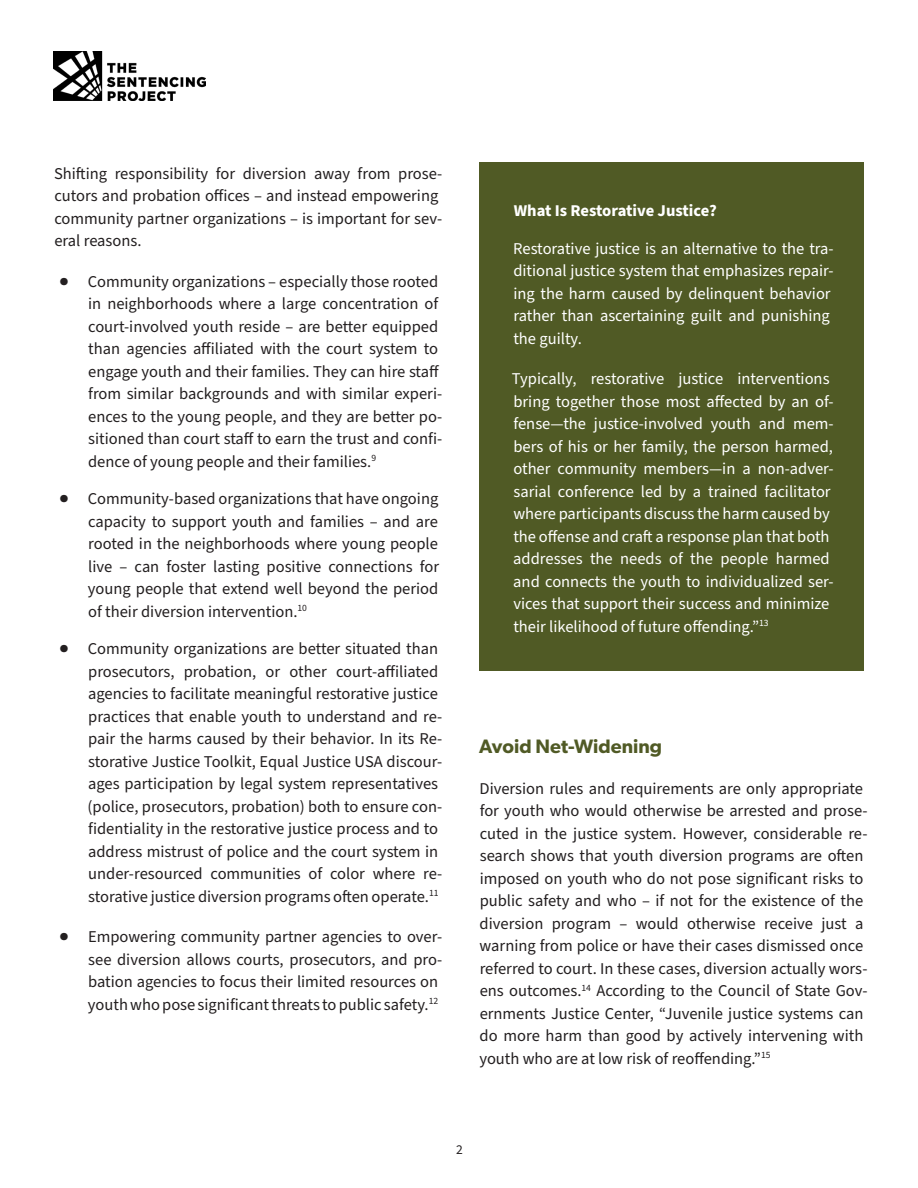
<style>
.page{position:relative;width:918px;height:1188px;background:#fff}
.page>*{position:absolute;margin:0;border:0;box-sizing:border-box;transform-origin:0 0}
.t1{font:600 19.5px "Gibson";color:#505a25}
.t2{font:16.5px/22.5px "Source Sans Pro";color:#231f20}
.t3{font:16.5px/22.5px "Source Sans Pro";color:#fff}
.t4{font:700 16.5px "Source Sans Pro";color:#fff}
.t5{font:13.5px "Source Sans Pro";color:#231f20}
</style>
<div class="page">
<img style="left:54px;top:52px;width:151px;height:48px">
<div style="left:479px;top:162px;width:385px;height:509px;background:#505a25"></div>
<p class="t2" style="left:54px;top:163px;width:390px">Shifting responsibility for diversion away from prose&shy;cutors and probation offices – and instead empowering community partner organizations – is important for sev&shy;eral reasons.</p>
<p class="t2" style="left:88px;top:271px;width:356px;text-indent:-29px">● Community organizations – especially those rooted in neighborhoods where a large concentration of court-involved youth reside – are better equipped than agencies affiliated with the court system to engage youth and their families. They can hire staff from similar backgrounds and with similar experi&shy;ences to the young people, and they are better po&shy;sitioned than court staff to earn the trust and confi&shy;dence of young people and their families.<sup>9</sup></p>
<p class="t2" style="left:88px;top:488px;width:353px;text-align:justify;text-indent:-29px">● Community-based organizations that have ongoing capacity to support youth and families – and are rooted in the neighborhoods where young people live – can foster lasting positive connections for young people that extend well beyond the period of their diversion intervention.<sup>10</sup></p>
<p class="t2" style="left:88px;top:638px;width:356px;text-indent:-28px">● Community organizations are better situated than prosecutors, probation, or other court-affiliated agencies to facilitate meaningful restorative justice practices that enable youth to understand and re&shy;pair the harms caused by their behavior. In its Re&shy;storative Justice Toolkit, Equal Justice USA discour&shy;ages participation by legal system representatives (police, prosecutors, probation) both to ensure con&shy;fidentiality in the restorative justice process and to address mistrust of police and the court system in under-resourced communities of color where re&shy;storative justice diversion programs often operate.<sup>11</sup></p>
<p class="t2" style="left:88px;top:926px;width:356px;text-indent:-29px">● Empowering community partner agencies to over&shy;see diversion allows courts, prosecutors, and pro&shy;bation agencies to focus their limited resources on youth who pose significant threats to public safety.<sup>12</sup></p>
<p class="t4" style="left:514px;top:200px;width:205px">What Is Restorative Justice?</p>
<p class="t3" style="left:513px;top:238px;width:322px">Restorative justice is an alternative to the tra&shy;ditional justice system that emphasizes repair&shy;ing the harm caused by delinquent behavior rather than ascertaining guilt and punishing the guilty.</p>
<p class="t3" style="left:512px;top:368px;width:323px">Typically, restorative justice interventions bring together those most affected by an of&shy;fense—the justice-involved youth and mem&shy;bers of his or her family, the person harmed, other community members—in a non-adver&shy;sarial conference led by a trained facilitator where participants discuss the harm caused by the offense and craft a response plan that both addresses the needs of the people harmed and connects the youth to individualized ser&shy;vices that support their success and minimize their likelihood of future offending.”<sup>13</sup></p>
<p class="t1" style="left:479px;top:735px;width:185px">Avoid Net-Widening</p>
<p class="t2" style="left:479px;top:778px;width:390px">Diversion rules and requirements are only appropriate for youth who would otherwise be arrested and prose&shy;cuted in the justice system. However, considerable re&shy;search shows that youth diversion programs are often imposed on youth who do not pose significant risks to public safety and who – if not for the existence of the diversion program – would otherwise receive just a warning from police or have their cases dismissed once referred to court. In these cases, diversion actually wors&shy;ens outcomes.<sup>14</sup> According to the Council of State Gov&shy;ernments Justice Center, “Juvenile justice systems can do more harm than good by actively intervening with youth who are at low risk of reoffending.”<sup>15</sup></p>
<p class="t5" style="left:456px;top:1140px;width:8px">2</p>
</div>
